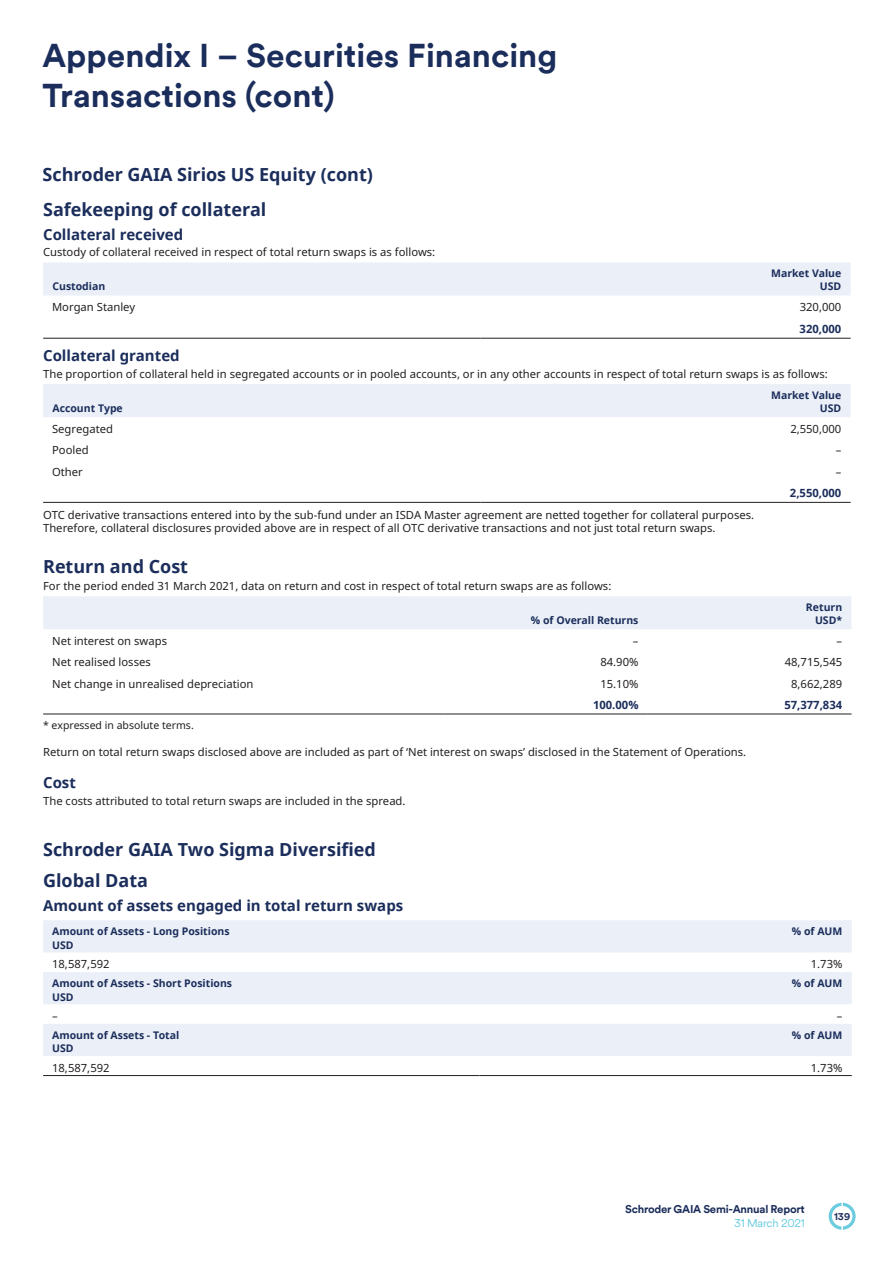
<style>
.page{position:relative;width:893px;height:1263px;background:#fff}
.page>*{position:absolute;margin:0;border:0;box-sizing:border-box;transform-origin:0 0}
.t1{font:700 33px/39.6px "Schroders Circular TT";color:#1b2d5b}
.t2{font:700 18px/31.3px "Noto Sans";color:#1b2d5b}
.t3{font:700 15px "Noto Sans";color:#1b2d5b}
.t4{font:11.25px/13.5px "Noto Sans";color:#231f20}
.t5{font:700 11.25px "Noto Sans";color:#1b2d5b}
.t6{font:700 11.25px "Schroders Circular TT";letter-spacing:-.02em;color:#1b2d5b}
.t7{font:11.25px "Schroders Circular TT";letter-spacing:-.02em;color:#6bccdf}
.t8{font:700 10.5px/12.6px "Noto Sans";color:#1b2d5b;text-align:right}
.t9{font:10.5px "Noto Sans";color:#231f20}
.t10{font:700 9.75px "Schroders Circular TT";color:#1b2d5b}
</style>
<div class="page">
<svg style="left:829px;top:1203px;width:27px;height:26px"></svg>
<div style="left:43px;top:262px;width:808px;height:34px;background:#ebf0f8"></div>
<hr style="left:43px;top:338px;width:438px;height:1px;background:#231f20">
<hr style="left:481px;top:338px;width:370px;height:1px;background:#231f20">
<div style="left:43px;top:384px;width:808px;height:33px;background:#ebf0f8"></div>
<hr style="left:43px;top:502px;width:438px;height:1px;background:#231f20">
<hr style="left:481px;top:502px;width:370px;height:1px;background:#231f20">
<div style="left:43px;top:596px;width:808px;height:33px;background:#ebf0f8"></div>
<hr style="left:43px;top:714px;width:401px;height:1px;background:#231f20">
<hr style="left:444px;top:714px;width:204px;height:1px;background:#231f20">
<hr style="left:648px;top:714px;width:203px;height:1px;background:#231f20">
<svg style="left:43px;top:920px;width:809px;height:136px;fill:#ebf0f8"></svg>
<hr style="left:43px;top:1075px;width:437px;height:1px;background:#231f20">
<hr style="left:480px;top:1075px;width:372px;height:1px;background:#231f20">
<h1 class="t1" style="left:43px;top:35px;width:516px">Appendix I – Securities Financing<br>Transactions (cont)</h1>
<h2 class="t2" style="left:43px;top:159px;width:332px">Schroder GAIA Sirios US Equity (cont)</h2>
<h2 class="t2" style="left:43px;top:193px;width:225px">Safekeeping of collateral</h2>
<h3 class="t3" style="left:43px;top:224px;width:142px">Collateral received</h3>
<p class="t4" style="left:43px;top:245px;width:394px">Custody of collateral received in respect of total return swaps is as follows:</p>
<p class="t8" style="left:52px;top:280px;width:54px">Custodian</p>
<p class="t8" style="left:771px;top:267px;width:72px">Market Value<br>USD</p>
<p class="t4" style="left:52px;top:300px;width:85px">Morgan Stanley</p>
<p class="t4" style="left:800px;top:300px;width:43px">320,000</p>
<p class="t5" style="left:800px;top:321px;width:43px">320,000</p>
<h3 class="t3" style="left:43px;top:345px;width:138px">Collateral granted</h3>
<p class="t4" style="left:43px;top:367px;width:786px">The proportion of collateral held in segregated accounts or in pooled accounts, or in any other accounts in respect of total return swaps is as follows:</p>
<p class="t8" style="left:52px;top:401px;width:72px">Account Type</p>
<p class="t8" style="left:771px;top:389px;width:72px">Market Value<br>USD</p>
<p class="t4" style="left:52px;top:422px;width:62px">Segregated</p>
<p class="t4" style="left:790px;top:422px;width:53px">2,550,000</p>
<p class="t4" style="left:52px;top:443px;width:38px">Pooled</p>
<p class="t4" style="left:836px;top:443px;width:7px">–</p>
<p class="t4" style="left:52px;top:464px;width:32px">Other</p>
<p class="t4" style="left:836px;top:464px;width:7px">–</p>
<p class="t5" style="left:790px;top:485px;width:53px">2,550,000</p>
<p class="t4" style="left:43px;top:508px;width:712px">OTC derivative transactions entered into by the sub-fund under an ISDA Master agreement are netted together for collateral purposes.<br>Therefore, collateral disclosures provided above are in respect of all OTC derivative transactions and not just total return swaps.</p>
<h2 class="t2" style="left:43px;top:551px;width:146px">Return and Cost</h2>
<p class="t4" style="left:43px;top:579px;width:570px">For the period ended 31 March 2021, data on return and cost in respect of total return swaps are as follows:</p>
<p class="t8" style="left:531px;top:613px;width:109px">% of Overall Returns</p>
<p class="t8" style="left:806px;top:601px;width:38px">Return<br>USD*</p>
<p class="t4" style="left:52px;top:634px;width:116px">Net interest on swaps</p>
<p class="t4" style="left:633px;top:634px;width:7px">–</p>
<p class="t4" style="left:837px;top:634px;width:7px">–</p>
<p class="t4" style="left:52px;top:655px;width:100px">Net realised losses</p>
<p class="t4" style="left:600px;top:655px;width:40px">84.90%</p>
<p class="t4" style="left:785px;top:655px;width:59px">48,715,545</p>
<p class="t4" style="left:52px;top:676px;width:203px">Net change in unrealised depreciation</p>
<p class="t4" style="left:600px;top:676px;width:40px">15.10%</p>
<p class="t4" style="left:791px;top:676px;width:53px">8,662,289</p>
<p class="t5" style="left:593px;top:697px;width:47px">100.00%</p>
<p class="t5" style="left:784px;top:697px;width:59px">57,377,834</p>
<p class="t9" style="left:43px;top:718px;width:152px">* expressed in absolute terms.</p>
<p class="t4" style="left:43px;top:744px;width:705px">Return on total return swaps disclosed above are included as part of ‘Net interest on swaps’ disclosed in the Statement of Operations.</p>
<h3 class="t3" style="left:43px;top:772px;width:34px">Cost</h3>
<p class="t4" style="left:43px;top:794px;width:364px">The costs attributed to total return swaps are included in the spread.</p>
<h2 class="t2" style="left:43px;top:833px;width:334px">Schroder GAIA Two Sigma Diversified<br>Global Data</h2>
<h3 class="t3" style="left:43px;top:895px;width:362px">Amount of assets engaged in total return swaps</h3>
<p class="t8" style="left:52px;top:924px;width:179px;line-height:13.5px;text-align:left">Amount of Assets - Long Positions<br>USD</p>
<p class="t8" style="left:792px;top:925px;width:52px">% of AUM</p>
<p class="t4" style="left:52px;top:957px;width:59px">18,587,592</p>
<p class="t4" style="left:811px;top:957px;width:33px">1.73%</p>
<p class="t8" style="left:52px;top:976px;width:182px;line-height:13.5px;text-align:left">Amount of Assets - Short Positions<br>USD</p>
<p class="t8" style="left:792px;top:977px;width:52px">% of AUM</p>
<p class="t4" style="left:52px;top:1009px;width:7px">–</p>
<p class="t4" style="left:837px;top:1009px;width:7px">–</p>
<p class="t8" style="left:52px;top:1028px;width:129px;line-height:13.5px;text-align:left">Amount of Assets - Total<br>USD</p>
<p class="t8" style="left:792px;top:1028px;width:52px">% of AUM</p>
<p class="t4" style="left:52px;top:1061px;width:59px">18,587,592</p>
<p class="t4" style="left:811px;top:1061px;width:33px">1.73%</p>
<p class="t6" style="left:625px;top:1202px;width:181px">Schroder GAIA Semi-Annual Report</p>
<p class="t7" style="left:734px;top:1215px;width:72px">31 March 2021</p>
<p class="t10" style="left:834px;top:1210px;width:18px">139</p>
</div>
